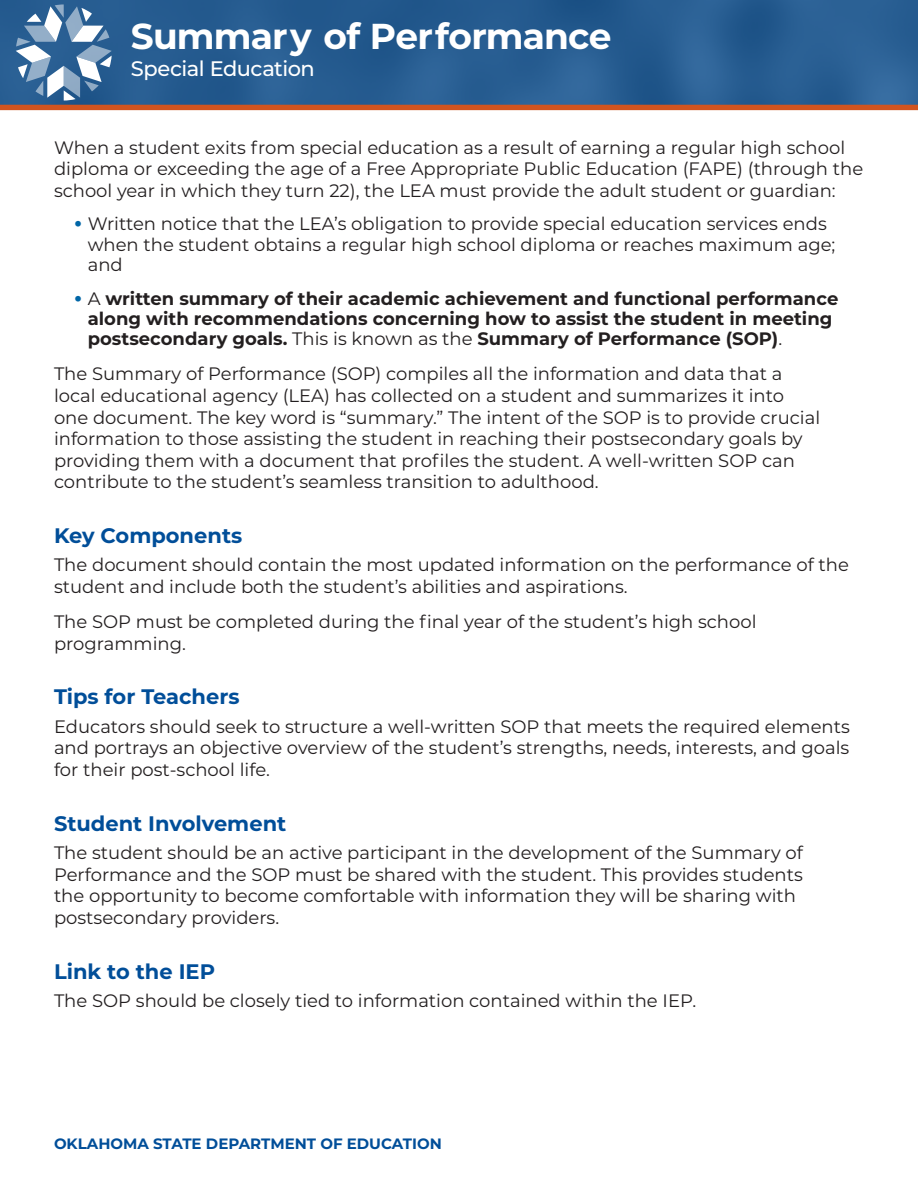
<style>
.page{position:relative;width:918px;height:1188px;background:#fff}
.page>*{position:absolute;margin:0;border:0;box-sizing:border-box;transform-origin:0 0}
.t1{font:700 36px "Montserrat";letter-spacing:-.02em;color:#fff}
.t2{font:700 21px "Montserrat";color:#014e99}
.t3{font:500 21px "Montserrat";letter-spacing:-.025em;color:#fff}
.Body_-_Montserrat{font:18px/21.6px "Montserrat";color:#231f20}
.t4{font:700 18px/20.2px "Montserrat";color:#231f20}
.t5{font:700 15px "Montserrat";color:#014e99}
.s1{font-weight:700;font-size:22.5px;color:#0066a7}
.s2{font-size:22.5px;color:#0066a7}
.s3{font-weight:400}
</style>
<div class="page">
<div style="left:0;top:0;width:918px;height:107px;background:#275c91"></div>
<hr style="left:0;top:105px;width:918px;height:4px;background:#d1541f">
<svg style="left:16px;top:4px;width:96px;height:97px"></svg>
<hr style="left:0;top:106px;width:918px;height:4px;background:#d1541f">
<h1 class="t1" style="left:131px;top:10px;width:482px">Summary of Performance</h1>
<p class="t3" style="left:131px;top:54px;width:186px">Special Education</p>
<p class="Body_-_Montserrat" style="left:54px;top:136px;width:811px">When a student exits from special education as a result of earning a regular high school diploma or exceeding the age of a Free Appropriate Public Education (FAPE) (through the school year in which they turn 22), the LEA must provide the adult student or guardian:</p>
<p class="Body_-_Montserrat" style="left:88px;top:213px;width:749px;line-height:20.2px;text-indent:-14px"><span class="s1">•</span> Written notice that the LEA’s obligation to provide special education services ends when the student obtains a regular high school diploma or reaches maximum age; and</p>
<p class="t4" style="left:88px;top:287px;width:752px;text-indent:-14px"><span class="s2">•</span> <span class="s3">A</span> written summary of their academic achievement and functional performance along with recommendations concerning how to assist the student in meeting postsecondary goals. <span class="s3">This is known as the</span> Summary of Performance (SOP)<span class="s3">.</span></p>
<p class="Body_-_Montserrat" style="left:54px;top:362px;width:768px">The Summary of Performance (SOP) compiles all the information and data that a local educational agency (LEA) has collected on a student and summarizes it into one document. The key word is “summary.” The intent of the SOP is to provide crucial information to those assisting the student in reaching their postsecondary goals by providing them with a document that profiles the student. A well-written SOP can contribute to the student’s seamless transition to adulthood.</p>
<h2 class="t2" style="left:54px;top:520px;width:190px">Key Components</h2>
<p class="Body_-_Montserrat" style="left:54px;top:554px;width:796px">The document should contain the most updated information on the performance of the student and include both the student’s abilities and aspirations.</p>
<p class="Body_-_Montserrat" style="left:54px;top:610px;width:704px">The SOP must be completed during the final year of the student’s high school programming.</p>
<h2 class="t2" style="left:54px;top:682px;width:187px">Tips for Teachers</h2>
<p class="Body_-_Montserrat" style="left:54px;top:715px;width:797px;text-align:justify">Educators should seek to structure a well-written SOP that meets the required elements and portrays an objective overview of the student’s strengths, needs, interests, and goals for their post-school life.</p>
<h2 class="t2" style="left:54px;top:808px;width:234px">Student Involvement</h2>
<p class="Body_-_Montserrat" style="left:54px;top:841px;width:750px">The student should be an active participant in the development of the Summary of Performance and the SOP must be shared with the student. This provides students the opportunity to become comfortable with information they will be sharing with postsecondary providers.</p>
<h2 class="t2" style="left:54px;top:956px;width:163px">Link to the IEP</h2>
<p class="Body_-_Montserrat" style="left:54px;top:989px;width:644px">The SOP should be closely tied to information contained within the IEP.</p>
<p class="t5" style="left:54px;top:1132px;width:389px">OKLAHOMA STATE DEPARTMENT OF EDUCATION</p>
</div>
